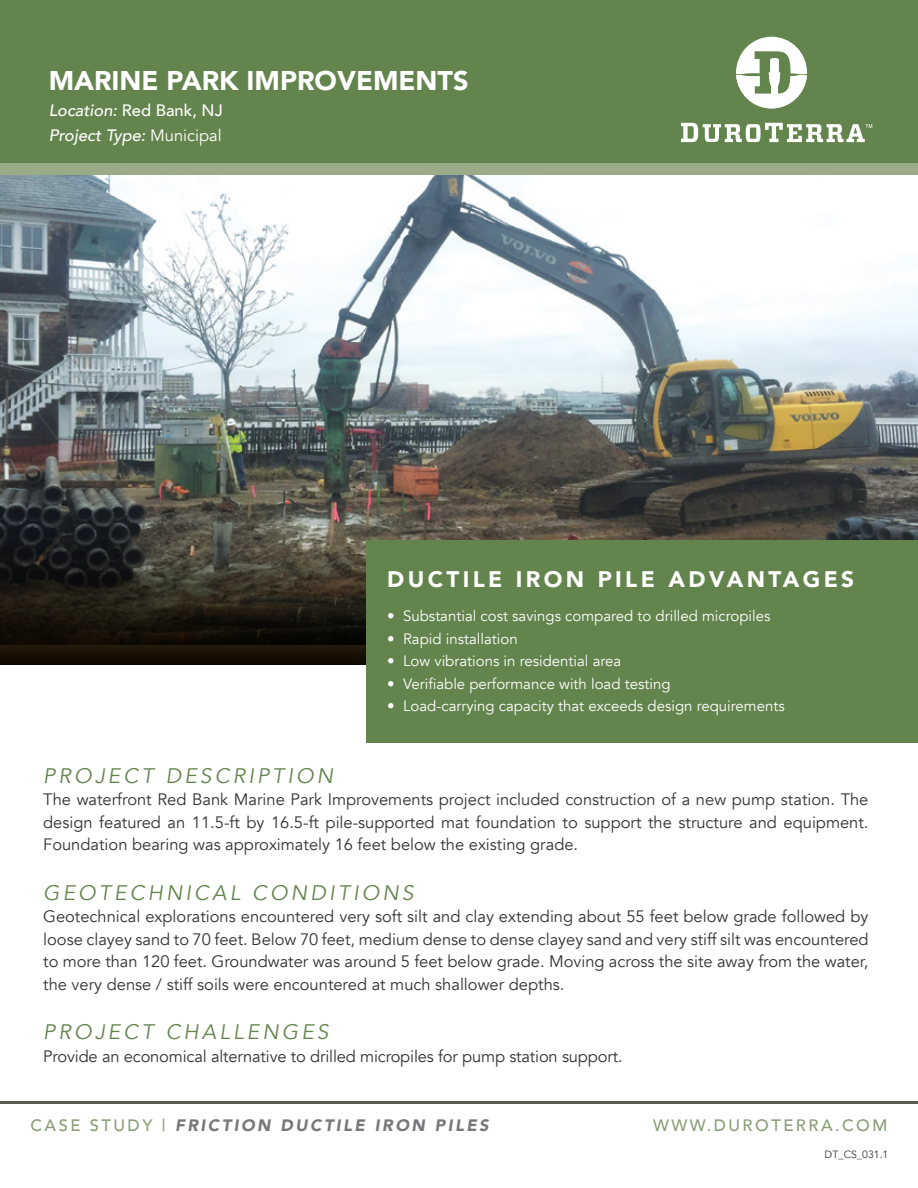
<style>
.page{position:relative;width:918px;height:1188px;background:#fff}
.page>*{position:absolute;margin:0;border:0;box-sizing:border-box;transform-origin:0 0}
.t1{font:900 27px "Avenir";color:#fff}
.t2{font:900 22.5px "Avenir";letter-spacing:.15em;color:#fff}
.t3{font:italic 21px "Avenir";letter-spacing:.15em;color:#63844d}
.t4{font:16.5px/22.5px "Avenir";color:#333334;text-align:justify}
.t5{font:italic 500 16.5px/25.5px "Avenir";color:#fff}
.t6{font:italic 900 16.5px "Avenir";letter-spacing:.15em;color:#77787b}
.t7{font:500 16.5px "Avenir";letter-spacing:.15em;color:#8a9f77}
.t8{font:15px "Avenir";color:#fff}
.t9{font:10.5px "Avenir";color:#333334}
.s1{font-style:normal}
.s2{font-weight:400;font-style:normal}
.s3{font-weight:500;font-style:normal;color:#8a9f77}
</style>
<div class="page">
<img style="left:0;top:175px;width:918px;height:304px">
<svg style="left:0;top:479px;width:918px;height:49px"></svg>
<svg style="left:0;top:528px;width:918px;height:137px"></svg>
<div style="left:0;top:0;width:918px;height:175px;background:#63844d"></div>
<hr style="left:0;top:1101px;width:918px;height:3px;background:#5b5b53">
<div style="left:0;top:163px;width:918px;height:11px;background:#9bab88"></div>
<div style="left:366px;top:540px;width:552px;height:202px;background:#63844d"></div>
<svg style="left:736px;top:37px;width:71px;height:71px"></svg>
<svg style="left:681px;top:123px;width:191px;height:19px"></svg>
<h1 class="t1" style="left:49px;top:58px;width:421px">MARINE PARK IMPROVEMENTS</h1>
<p class="t5" style="left:49px;top:98px;width:175px">Location: <span class="s1">Red Bank, NJ<br></span>Project Type: <span class="s2">Municipal</span></p>
<h2 class="t2" style="left:387px;top:559px;width:468px">DUCTILE IRON PILE ADVANTAGES</h2>
<p class="t8" style="left:387px;top:607px;width:385px">• Substantial cost savings compared to drilled micropiles</p>
<p class="t8" style="left:387px;top:629px;width:132px">• Rapid installation</p>
<p class="t8" style="left:387px;top:652px;width:236px">• Low vibrations in residential area</p>
<p class="t8" style="left:387px;top:674px;width:285px">• Verifiable performance with load testing</p>
<p class="t8" style="left:387px;top:697px;width:399px">• Load-carrying capacity that exceeds design requirements</p>
<p class="t3" style="left:43px;top:763px;width:291px">PROJECT DESCRIPTION</p>
<p class="t4" style="left:43px;top:789px;width:827px">The waterfront Red Bank Marine Park Improvements project included construction of a new pump station. The design featured an 11.5-ft by 16.5-ft pile-supported mat foundation to support the structure and equipment.<br>Foundation bearing was approximately 16 feet below the existing grade.</p>
<p class="t3" style="left:43px;top:880px;width:372px">GEOTECHNICAL CONDITIONS</p>
<p class="t4" style="left:43px;top:906px;width:827px">Geotechnical explorations encountered very soft silt and clay extending about 55 feet below grade followed by loose clayey sand to 70 feet. Below 70 feet, medium dense to dense clayey sand and very stiff silt was encountered to more than 120 feet. Groundwater was around 5 feet below grade. Moving across the site away from the water, the very dense / stiff soils were encountered at much shallower depths.</p>
<p class="t3" style="left:43px;top:1020px;width:287px">PROJECT CHALLENGES</p>
<p class="t4" style="left:43px;top:1045px;width:581px">Provide an economical alternative to drilled micropiles for pump station support.</p>
<p class="t6" style="left:31px;top:1111px;width:460px"><span class="s3">CASE STUDY |</span> FRICTION DUCTILE IRON PILES</p>
<p class="t7" style="left:653px;top:1111px;width:236px">WWW.DUROTERRA.COM</p>
<p class="t9" style="left:825px;top:1148px;width:65px">DT_CS_031.1</p>
</div>
